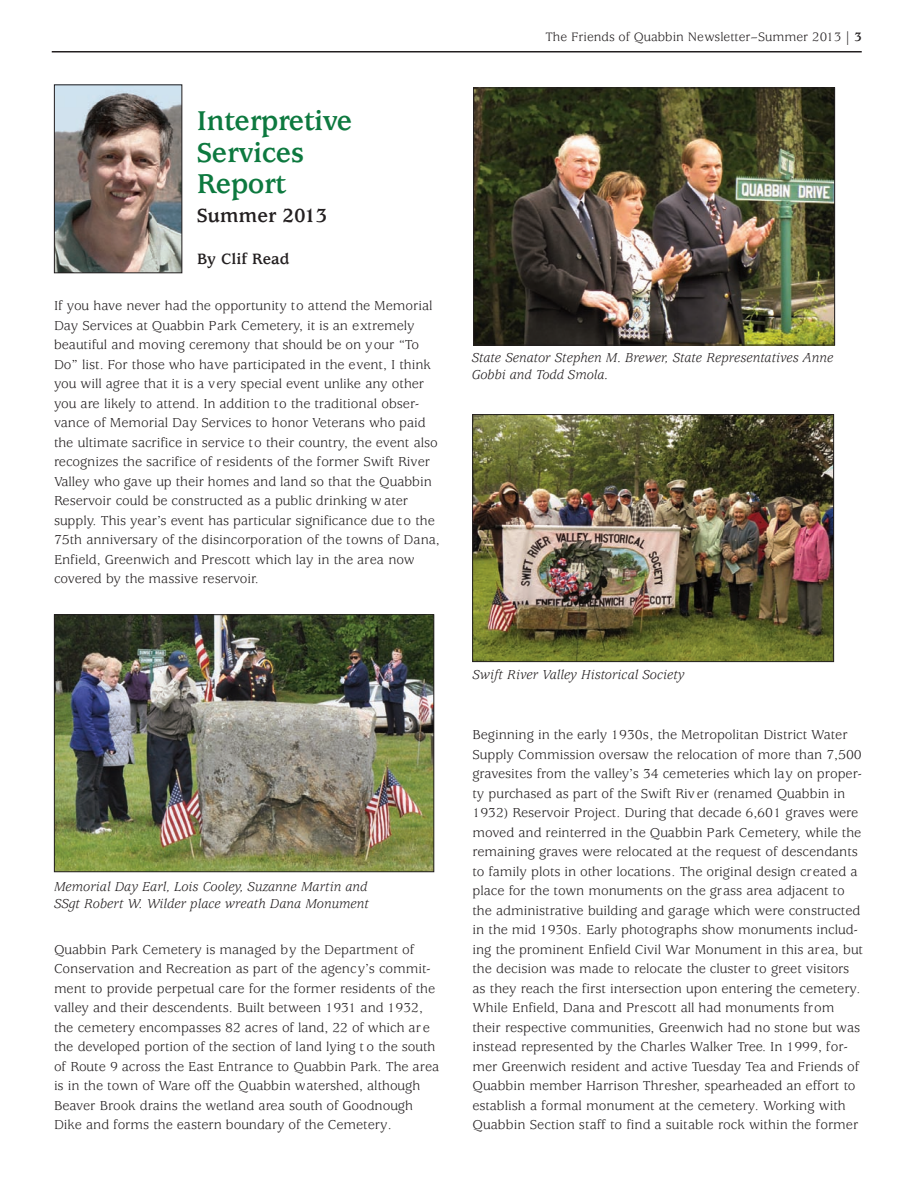
<style>
.page{position:relative;width:918px;height:1188px;background:#fff}
.page>*{position:absolute;margin:0;border:0;box-sizing:border-box;transform-origin:0 0}
.t1{font:700 30px/31.5px "Usherwood";letter-spacing:-.01em;color:#0d793f}
.t2{font:700 21px "Usherwood";letter-spacing:-.01em;color:#231f20}
.t3{font:700 16.5px "Usherwood";color:#231f20}
.t4{font:14.25px/19.5px "Usherwood";letter-spacing:-.005em;color:#231f20}
.t5{font:italic 14.25px/17.1px "Usherwood";color:#231f20}
.t6{font:13.5px "Usherwood";color:#231f20}
.s1{font-weight:700}
</style>
<div class="page">
<hr style="left:52px;top:51px;width:810px;height:1px;background:#231f20">
<img style="left:56px;top:86px;width:124px;height:185px">
<div style="left:54px;top:84px;width:128px;height:189px;border:1px solid #231f20"></div>
<img style="left:56px;top:616px;width:376px;height:254px">
<div style="left:54px;top:614px;width:380px;height:258px;border:1px solid #231f20"></div>
<img style="left:475px;top:90px;width:358px;height:253px">
<div style="left:473px;top:88px;width:362px;height:257px;border:1px solid #231f20"></div>
<img style="left:474px;top:416px;width:358px;height:244px">
<div style="left:472px;top:414px;width:362px;height:248px;border:1px solid #231f20"></div>
<h1 class="t1" style="left:197px;top:106px;width:157px">Interpretive<br>Services<br>Report</h1>
<h2 class="t2" style="left:197px;top:203px;width:132px">Summer 2013</h2>
<p class="t3" style="left:197px;top:250px;width:94px">By Clif Read</p>
<p class="t4" style="left:54px;top:297px;width:387px">If you have never had the opportunity to attend the Memorial Day Services at Quabbin Park Cemetery, it is an extremely beautiful and moving ceremony that should be on your “To Do” list. For those who have participated in the event, I think you will agree that it is a very special event unlike any other you are likely to attend. In addition to the traditional obser&shy;vance of Memorial Day Services to honor Veterans who paid the ultimate sacrifice in service to their country, the event also recognizes the sacrifice of residents of the former Swift River Valley who gave up their homes and land so that the Quabbin Reservoir could be constructed as a public drinking w ater supply. This year’s event has particular significance due to the 75th anniversary of the disincorporation of the towns of Dana, Enfield, Greenwich and Prescott which lay in the area now covered by the massive reservoir.</p>
<p class="t5" style="left:54px;top:879px;width:316px">Memorial Day Earl, Lois Cooley, Suzanne Martin and<br>SSgt Robert W. Wilder place wreath Dana Monument</p>
<p class="t4" style="left:54px;top:940px;width:387px">Quabbin Park Cemetery is managed by the Department of Conservation and Recreation as part of the agency’s commit&shy;ment to provide perpetual care for the former residents of the valley and their descendents. Built between 1931 and 1932, the cemetery encompasses 82 acres of land, 22 of which are the developed portion of the section of land lying t o the south of Route 9 across the East Entrance to Quabbin Park. The area is in the town of Ware off the Quabbin watershed, although Beaver Brook drains the wetland area south of Goodnough Dike and forms the eastern boundary of the Cemetery.</p>
<p class="t6" style="left:545px;top:29px;width:318px">The Friends of Quabbin Newsletter–Summer 2013 <span class="s1">| 3</span></p>
<p class="t5" style="left:472px;top:350px;width:363px">State Senator Stephen M. Brewer, State Representatives Anne<br>Gobbi and Todd Smola.</p>
<p class="t5" style="left:472px;top:666px;width:214px">Swift River Valley Historical Society</p>
<p class="t4" style="left:472px;top:726px;width:392px">Beginning in the early 1930s, the Metropolitan District Water Supply Commission oversaw the relocation of more than 7,500 gravesites from the valley’s 34 cemeteries which lay on proper&shy;ty purchased as part of the Swift River (renamed Quabbin in 1932) Reservoir Project. During that decade 6,601 graves were moved and reinterred in the Quabbin Park Cemetery, while the remaining graves were relocated at the request of descendants to family plots in other locations. The original design created a place for the town monuments on the grass area adjacent to the administrative building and garage which were constructed in the mid 1930s. Early photographs show monuments includ&shy;ing the prominent Enfield Civil War Monument in this area, but the decision was made to relocate the cluster to greet visitors as they reach the first intersection upon entering the cemetery.<br>While Enfield, Dana and Prescott all had monuments from their respective communities, Greenwich had no stone but was instead represented by the Charles Walker Tree. In 1999, for&shy;mer Greenwich resident and active Tuesday Tea and Friends of Quabbin member Harrison Thresher, spearheaded an effort to establish a formal monument at the cemetery. Working with Quabbin Section staff to find a suitable rock within the former</p>
</div>
